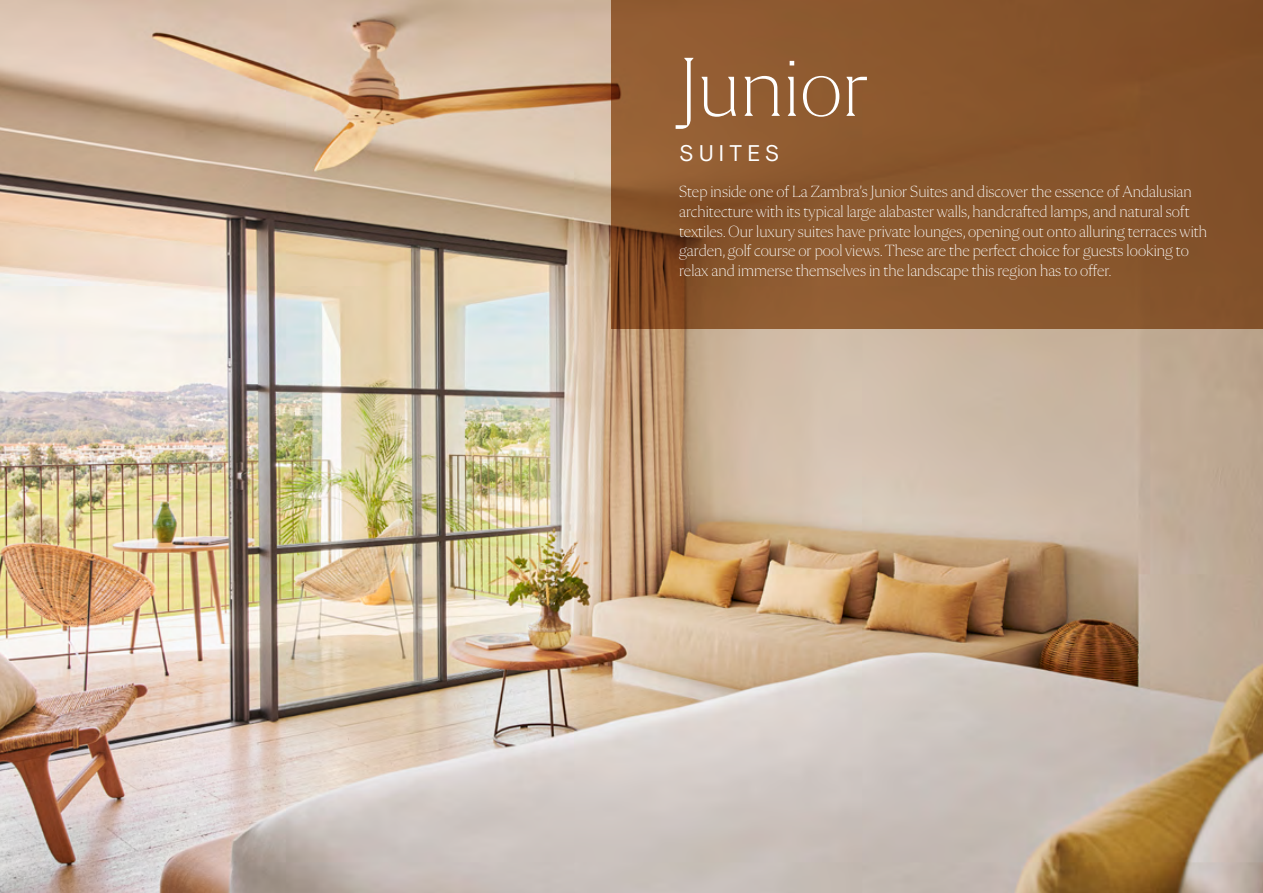
<style>
.page{position:relative;width:1263px;height:893px;background:#fff}
.page>*{position:absolute;margin:0;border:0;box-sizing:border-box;transform-origin:0 0}
.t1{font:200 85.35px "Flecha M";color:#fff}
.t2{font:22.65px "Basis Grotesque";letter-spacing:.21em;color:#fff}
.t3{font:200 16.5px/19.8px "Flecha M";color:#fff}
</style>
<div class="page">
<img style="left:0;top:0;width:1263px;height:893px">
<svg style="left:612px;top:0;width:651px;height:329px;background:#88552c"></svg>
<h1 class="t1" style="left:679px;top:41px;width:191px">Junior</h1>
<h2 class="t2" style="left:679px;top:140px;width:102px">SUITES</h2>
<p class="t3" style="left:679px;top:182px;width:529px">Step inside one of La Zambra’s Junior Suites and discover the essence of Andalusian architecture with its typical large alabaster walls, handcrafted lamps, and natural soft textiles. Our luxury suites have private lounges, opening out onto alluring terraces with garden, golf course or pool views. These are the perfect choice for guests looking to relax and immerse themselves in the landscape this region has to offer.</p>
</div>
